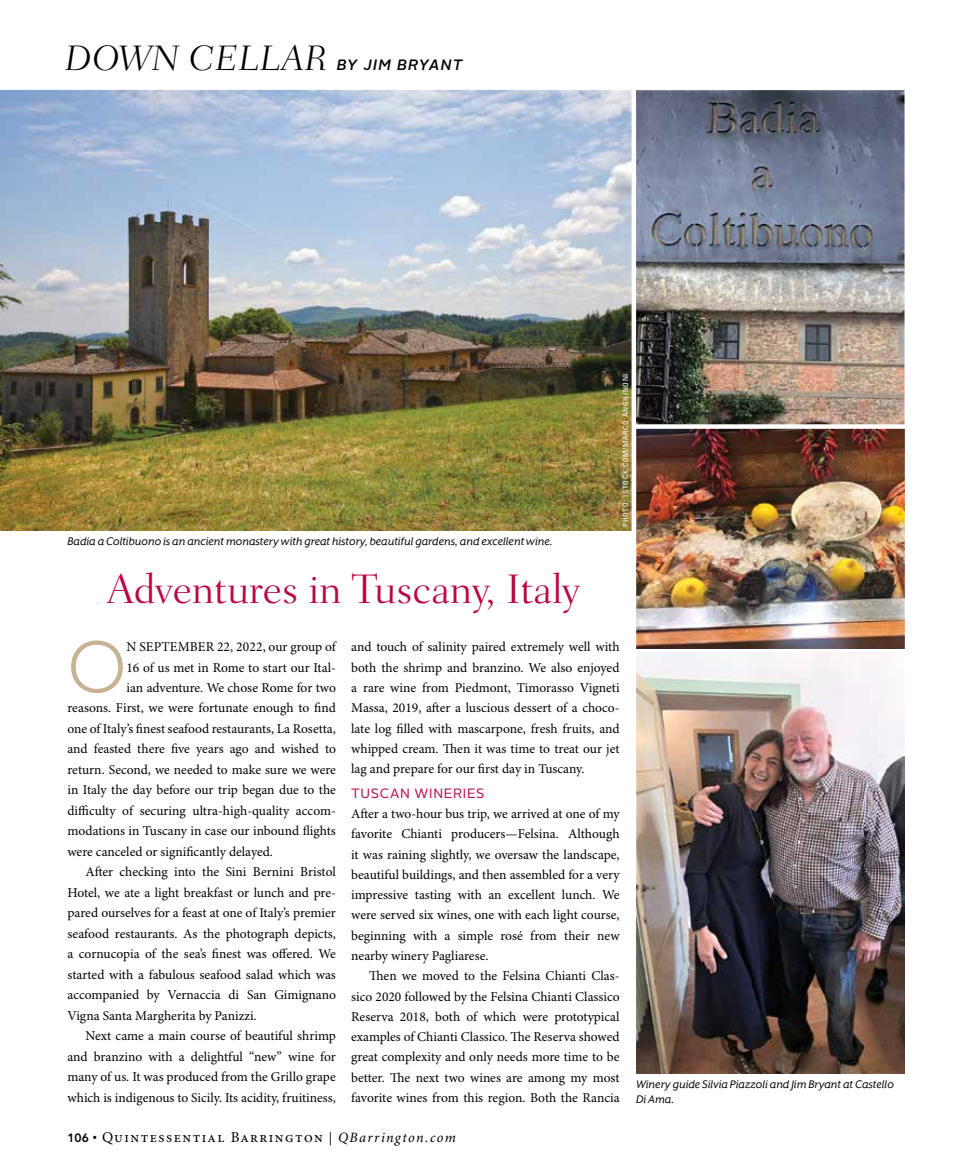
<style>
.page{position:relative;width:972px;height:1175px;background:#fff}
.page>*{position:absolute;margin:0;border:0;box-sizing:border-box;transform-origin:0 0}
.t1{font:300 70.65px "Avenir LT Std";color:#c7b295}
.t2{font:300 42px "Fairfield LT Std";letter-spacing:-.01em;color:#ba0742}
.t3{font:italic 300 36px "Fairfield LT Std";color:#000}
.t4{font:15px "Minion Pro";letter-spacing:.1em;color:#000}
.t5{font:italic 500 15px "Alright Sans";letter-spacing:.08em;color:#000}
.t6{font:13.5px/20.2px "Minion Pro";letter-spacing:-.005em;color:#000;text-align:justify}
.t7{font:13.5px "Alright Sans";letter-spacing:.05em;color:#ba0742}
.t8{font:12.75px/15px "Mr Eaves XL San Alt RI";color:#000}
.t9{font:condensed 7.5px "Univers LT Std";letter-spacing:.1em;color:#fff}
.s1{font-family:"Avenir LT Std";font-weight:800;font-size:12px}
.s2{font-size:12px}
.s3{font-size:13.5px}
.s4{font-style:italic;font-size:14.25px}
</style>
<div class="page">
<img style="left:638px;top:90px;width:267px;height:332px">
<img style="left:636px;top:422px;width:269px;height:231px">
<img style="left:0;top:89px;width:638px;height:450px">
<img style="left:636px;top:653px;width:269px;height:420px">
<h3 class="t3" style="left:65px;top:38px;width:264px">DOWN CELLAR</h3>
<p class="t5" style="left:337px;top:55px;width:127px">BY JIM BRYANT</p>
<p class="t8" style="left:68px;top:533px;width:487px">Badia a Coltibuono is an ancient monastery with great history, beautiful gardens, and excellent wine.</p>
<p class="t9" style="left:621px;top:527px;width:155px;rotate:-90deg">PHOTO: ISTOCK.COM/MARCO ANGHINONI</p>
<h2 class="t2" style="left:107px;top:565px;width:475px">Adventures in Tuscany, Italy</h2>
<h1 class="t1" style="left:68px;top:626px;width:60px">O</h1>
<p class="t6" style="left:127px;top:637px;width:211px">N SEPTEMBER 22, 2022, our group of</p>
<p class="t6" style="left:351px;top:637px;width:270px">and touch of salinity paired extremely well with both the shrimp and branzino. We also enjoyed a rare wine from Piedmont, Timorasso Vigneti Massa, 2019, after a luscious dessert of a choco&shy;late log filled with mascarpone, fresh fruits, and whipped cream. Then it was time to treat our jet lag and prepare for our first day in Tuscany.</p>
<p class="t7" style="left:351px;top:784px;width:135px">TUSCAN WINERIES</p>
<p class="t6" style="left:351px;top:804px;width:270px">After a two-hour bus trip, we arrived at one of my favorite Chianti producers—Felsina. Although it was raining slightly, we oversaw the landscape, beautiful buildings, and then assembled for a very impressive tasting with an excellent lunch. We were served six wines, one with each light course, beginning with a simple rosé from their new nearby winery Pagliarese.</p>
<p class="t6" style="left:351px;top:966px;width:270px;text-indent:18px">Then we moved to the Felsina Chianti Clas&shy;sico 2020 followed by the Felsina Chianti Classico Reserva 2018, both of which were prototypical examples of Chianti Classico. The Reserva showed great complexity and only needs more time to be better. The next two wines are among my most favorite wines from this region. Both the Rancia</p>
<p class="t6" style="left:126px;top:657px;width:211px">16 of us met in Rome to start our Ital-</p>
<p class="t6" style="left:126px;top:678px;width:211px">ian adventure. We chose Rome for two</p>
<p class="t6" style="left:67px;top:698px;width:270px">reasons. First, we were fortunate enough to find</p>
<p class="t6" style="left:67px;top:719px;width:270px">one of Italy’s finest seafood restaurants, La Rosetta,</p>
<p class="t6" style="left:67px;top:739px;width:270px">and feasted there five years ago and wished to</p>
<p class="t6" style="left:67px;top:760px;width:270px">return. Second, we needed to make sure we were</p>
<p class="t6" style="left:67px;top:780px;width:270px">in Italy the day before our trip began due to the</p>
<p class="t6" style="left:67px;top:801px;width:270px">difficulty of securing ultra-high-quality accom-</p>
<p class="t6" style="left:67px;top:821px;width:270px">modations in Tuscany in case our inbound flights</p>
<p class="t6" style="left:67px;top:842px;width:207px">were canceled or significantly delayed.</p>
<p class="t6" style="left:86px;top:862px;width:252px">After checking into the Sini Bernini Bristol</p>
<p class="t6" style="left:67px;top:883px;width:270px">Hotel, we ate a light breakfast or lunch and pre-</p>
<p class="t6" style="left:67px;top:903px;width:270px">pared ourselves for a feast at one of Italy’s premier</p>
<p class="t6" style="left:67px;top:924px;width:270px">seafood restaurants. As the photograph depicts,</p>
<p class="t6" style="left:67px;top:944px;width:270px">a cornucopia of the sea’s finest was offered. We</p>
<p class="t6" style="left:67px;top:965px;width:270px">started with a fabulous seafood salad which was</p>
<p class="t6" style="left:67px;top:985px;width:270px">accompanied by Vernaccia di San Gimignano</p>
<p class="t6" style="left:67px;top:1006px;width:191px">Vigna Santa Margherita by Panizzi.</p>
<p class="t6" style="left:86px;top:1026px;width:252px">Next came a main course of beautiful shrimp</p>
<p class="t6" style="left:67px;top:1047px;width:270px">and branzino with a delightful “new” wine for</p>
<p class="t6" style="left:67px;top:1067px;width:270px">many of us. It was produced from the Grillo grape</p>
<p class="t6" style="left:67px;top:1088px;width:270px">which is indigenous to Sicily. Its acidity, fruitiness,</p>
<p class="t4" style="left:68px;top:1127px;width:390px"><span class="s1">106</span> <span class="s2">•</span> Quintessential Barrington <span class="s3">|</span> <span class="s4">QBarrington.com</span></p>
<p class="t8" style="left:636px;top:1076px;width:259px">Winery guide Silvia Piazzoli and Jim Bryant at Castello<br>Di Ama.</p>
</div>
